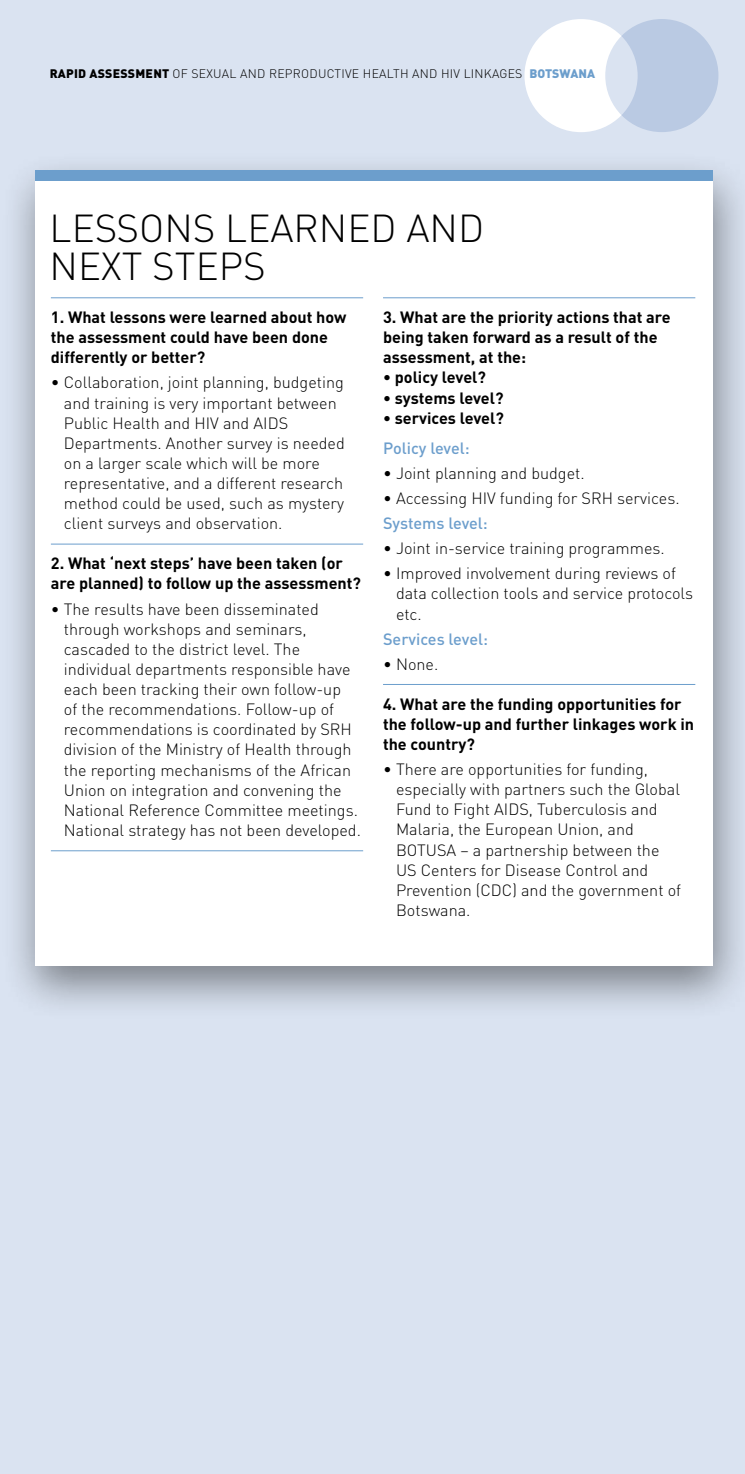
<style>
.page{position:relative;width:745px;height:1474px;background:#fff}
.page>*{position:absolute;margin:0;border:0;box-sizing:border-box;transform-origin:0 0}
.t1{font:300 38.5px "DIN";color:#000}
.t2{font:300 16.1px/20.1px "DIN";color:#000}
.t3{font:700 16.1px/20.1px "DIN";color:#000}
.t4{font:500 16.1px "DIN";color:#6c9ecc}
.t5{font:300 12.25px "DIN";letter-spacing:.02em;color:#000}
.s1{font-weight:900}
.s2{font-weight:900;color:#6c9ecc}
</style>
<div class="page">
<div style="left:0;top:0;width:744px;height:1473px;background:#dae3f1"></div>
<div style="left:524px;top:19px;width:113px;height:113px;background:#fff;border-radius:50%"></div>
<svg style="left:605px;top:19px;width:113px;height:113px;background:#bfcee5"></svg>
<div style="left:0;top:150px;width:744px;height:871px;background:#000;opacity:.45"></div>
<div style="left:35px;top:173px;width:677px;height:792px;background:#fff"></div>
<div style="left:35px;top:170px;width:677px;height:11px;background:#6c9ecc"></div>
<hr style="left:51px;top:297px;width:312px;height:1px;background:#6c9ecc">
<hr style="left:51px;top:543px;width:312px;height:1px;background:#6c9ecc">
<hr style="left:51px;top:850px;width:312px;height:1px;background:#6c9ecc">
<hr style="left:383px;top:297px;width:311px;height:1px;background:#6c9ecc">
<hr style="left:383px;top:684px;width:311px;height:1px;background:#6c9ecc">
<p class="t5" style="left:50px;top:66px;width:530px"><span class="s1">RAPID ASSESSMENT</span> of Sexual and Reproductive Health and HIV Linkages <span class="s2">BOTSWANA</span></p>
<h1 class="t1" style="left:50px;top:204px;width:294px">LESSONS LEARNED</h1>
<h1 class="t1" style="left:406px;top:204px;width:26px">AND</h1>
<h1 class="t1" style="left:50px;top:242px;width:23px">NEXT</h1>
<h1 class="t1" style="left:152px;top:242px;width:115px">STEPS</h1>
<p class="t3" style="left:51px;top:306px;width:297px">1. What lessons were learned about how the assessment could have been done differently or better?</p>
<p class="t2" style="left:64px;top:372px;width:282px;text-indent:-13px">• Collaboration, joint planning, budgeting and training is very important between Public Health and HIV and AIDS Departments. Another survey is needed on a larger scale which will be more representative, and a different research method could be used, such as mystery client surveys and observation.</p>
<p class="t3" style="left:51px;top:552px;width:311px">2. What ‘next steps’ have been taken (or are planned) to follow up the assessment?</p>
<p class="t2" style="left:64px;top:598px;width:298px;text-indent:-13px">• The results have been disseminated through workshops and seminars, cascaded to the district level. The individual departments responsible have each been tracking their own follow-up<br>of the recommendations. Follow-up of recommendations is coordinated by SRH division of the Ministry of Health through the reporting mechanisms of the African U nion on integration and convening the National Reference Committee meetings.<br>National strategy has not been developed.</p>
<p class="t3" style="left:383px;top:306px;width:289px">3. What are the priority actions that are being taken forward as a result of the assessment, at the:</p>
<p class="t3" style="left:383px;top:367px;width:104px">• policy level?</p>
<p class="t3" style="left:383px;top:387px;width:122px">• systems level?</p>
<p class="t3" style="left:383px;top:407px;width:122px">• services level?</p>
<p class="t4" style="left:383px;top:437px;width:88px">Policy level:</p>
<p class="t2" style="left:383px;top:463px;width:203px">• Joint planning and budget.</p>
<p class="t2" style="left:383px;top:488px;width:298px">• Accessing HIV funding for SRH services.</p>
<p class="t4" style="left:383px;top:513px;width:106px">Systems level:</p>
<p class="t2" style="left:383px;top:538px;width:283px">• Joint in-service training programmes.</p>
<p class="t2" style="left:396px;top:563px;width:298px;text-indent:-13px">• I mproved involvement during reviews of data collection tools and service protocols etc.</p>
<p class="t4" style="left:383px;top:628px;width:106px">Services level:</p>
<p class="t2" style="left:383px;top:653px;width:57px">• None.</p>
<p class="t3" style="left:383px;top:693px;width:312px">4. What are the funding opportunities for the follow-up and further linkages work in the country?</p>
<p class="t2" style="left:396px;top:759px;width:285px;text-indent:-13px">• There are opportunities for funding, especially with partners such the Global<br>Fund to Fight AIDS, Tuberculosis and<br>Malaria, the European U nion, and<br>BOTU</p>
<p class="t2" style="left:396px;top:839px;width:265px;text-indent:41px">SA – a partnership between the<br>US Centers for Disease Control and<br>Prevention (CDC</p>
<p class="t2" style="left:512px;top:879px;width:170px">) and the government of</p>
<p class="t2" style="left:396px;top:900px;width:76px">Botswana.</p>
</div>
